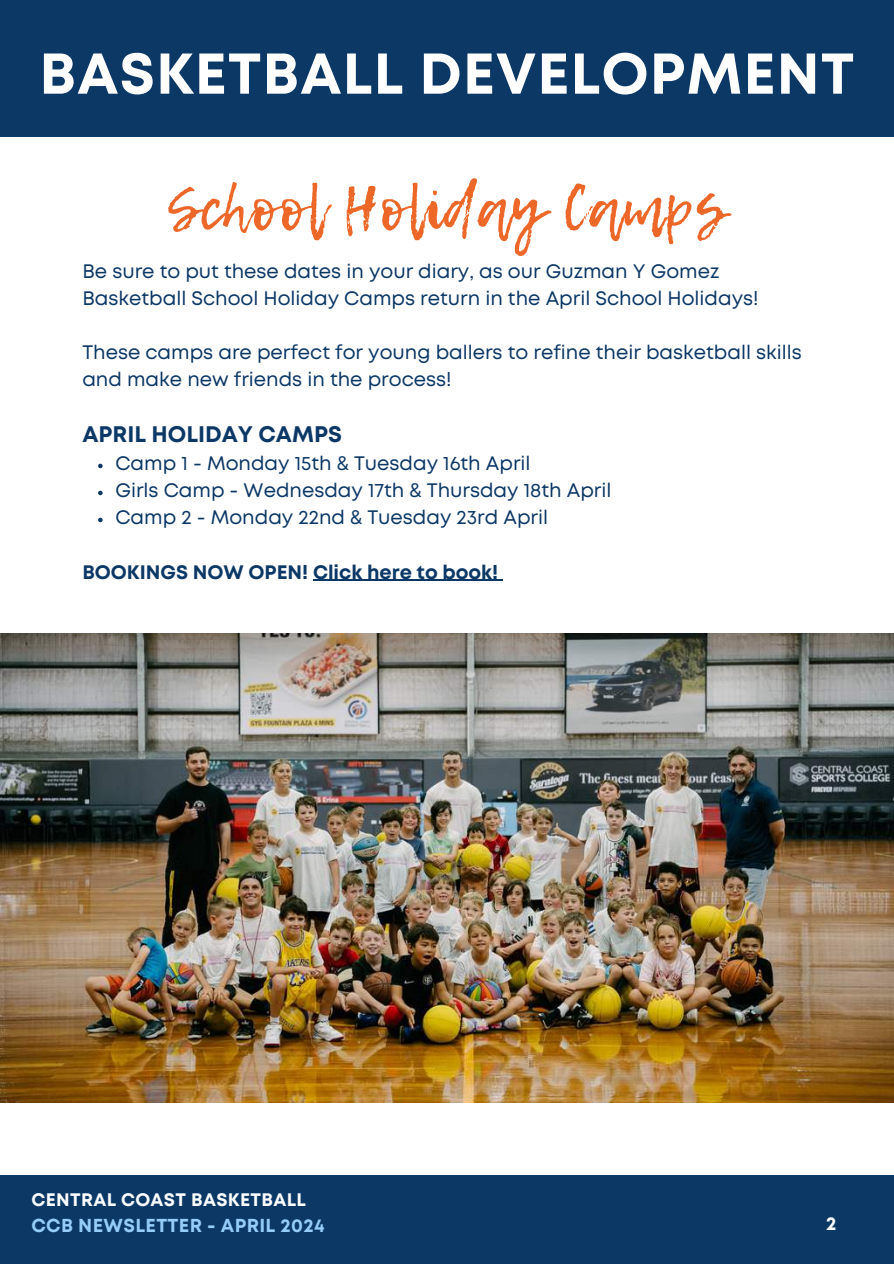
<style>
.page{position:relative;width:894px;height:1264px;background:#fff}
.page>*{position:absolute;margin:0;border:0;box-sizing:border-box;transform-origin:0 0}
.t1{font:60px "Lemon Tuesday";letter-spacing:.02em;color:#ec6728}
.t2{font:700 57.3px "Mont";letter-spacing:.02em;color:#fff}
.t3{font:700 22.5px "Mont";color:#0c3866}
.t4{font:19.5px/27px "Mont";color:#0c3866}
.t5{font:700 19.5px "Mont";color:#0c3866}
.t6{font:700 18.75px "Mont";letter-spacing:.02em;color:#95cdf8}
.t7{font:700 18.75px "Mont";color:#fcfeff}
.t8{font:700 18.15px "Mont";letter-spacing:.02em;color:#fcfeff}
</style>
<div class="page">
<div style="left:0;top:0;width:893px;height:1263px;background:#0c3866"></div>
<div style="left:0;top:137px;width:893px;height:1037px;background:#fff"></div>
<img style="left:0;top:633px;width:893px;height:469px">
<svg style="left:98px;top:463px;width:5px;height:5px"></svg>
<svg style="left:98px;top:490px;width:5px;height:5px"></svg>
<svg style="left:98px;top:517px;width:5px;height:5px"></svg>
<hr style="left:313px;top:579px;width:185px;height:1px;background:#0c3866">
<h2 class="t2" style="left:39px;top:52px;width:816px">BASKETBALL DEVELOPMENT</h2>
<h1 class="t1" style="left:167px;top:163px;width:559px">School Holiday Camps</h1>
<p class="t4" style="left:82px;top:259px;width:677px">Be sure to put these dates in your diary, as our Guzman Y Gomez<br>Basketball School Holiday Camps return in the April School Holidays!</p>
<p class="t4" style="left:82px;top:340px;width:720px">These camps are perfect for young ballers to refine their basketball skills and make new friends in the process!</p>
<p class="t3" style="left:82px;top:426px;width:261px">APRIL HOLIDAY CAMPS</p>
<p class="t4" style="left:115px;top:451px;width:497px">Camp 1 - Monday 15th &amp; Tuesday 16th April<br>Girls Camp - Wednesday 17th &amp; Thursday 18th April<br>Camp 2 - Monday 22nd &amp; Tuesday 23rd April</p>
<p class="t5" style="left:82px;top:564px;width:417px">BOOKINGS NOW OPEN! Click here to book!</p>
<p class="t8" style="left:32px;top:1192px;width:276px">CENTRAL COAST BASKETBALL</p>
<p class="t6" style="left:32px;top:1218px;width:294px">CCB NEWSLETTER - APRIL 2024</p>
<p class="t7" style="left:825px;top:1216px;width:12px">2</p>
</div>
